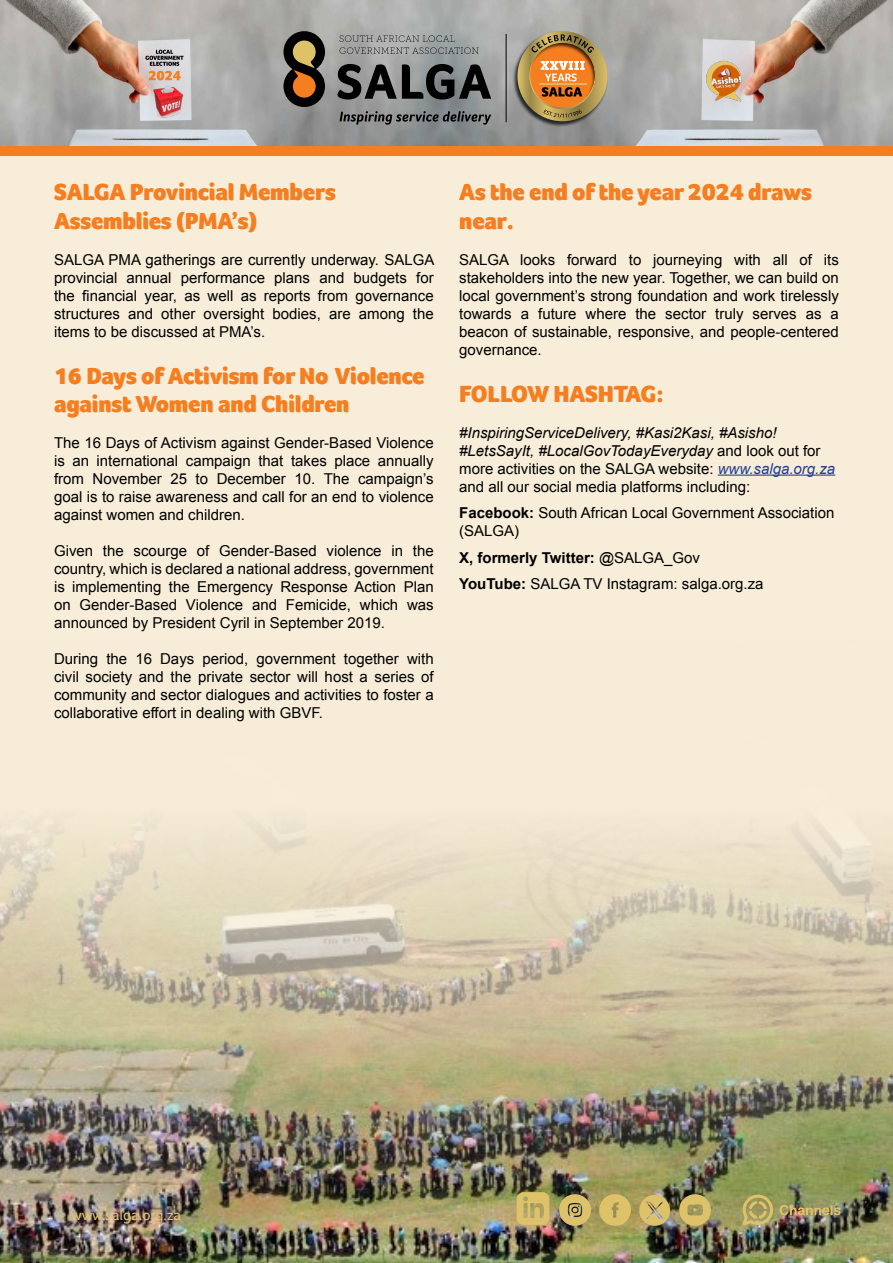
<style>
.page{position:relative;width:893px;height:1263px;background:#f7edd8}
.page>*{position:absolute;margin:0;border:0;box-sizing:border-box;transform-origin:0 0}
.t1{font:900 24px/28.8px "Foco";letter-spacing:-.01em;color:#f57e20}
.t2{font:15.3px "Foco";color:#dec26a}
.t3{font:15px/18px "Arial";color:#000;text-align:justify}
.s1{font-style:italic}
.s2{font-style:italic;color:#25408f}
.s3{font-weight:700}
</style>
<div class="page">
<img style="left:0;top:823px;width:893px;height:440px">
<img style="left:557px;top:1193px;width:75px;height:53px">
<img style="left:676px;top:1193px;width:36px;height:52px">
<svg style="left:638px;top:1195px;width:32px;height:48px;background:#9c8f5b"></svg>
<img style="left:740px;top:1194px;width:101px;height:48px">
<svg style="left:515px;top:1192px;width:34px;height:50px;background:#a9945c"></svg>
<img style="left:448px;top:0;width:445px;height:147px">
<img style="left:0;top:0;width:448px;height:147px">
<img style="left:704px;top:60px;width:40px;height:41px">
<svg style="left:145px;top:50px;width:39px;height:30px"></svg>
<div style="left:0;top:147px;width:893px;height:9px;background:#f57e20"></div>
<img style="left:151px;top:85px;width:35px;height:33px">
<hr style="left:718px;top:475px;width:117px;height:1px;background:#25408f">
<svg style="left:340px;top:111px;width:151px;height:14px;background:#666969"></svg>
<svg style="left:283px;top:31px;width:42px;height:76px;background:#5f4b31"></svg>
<svg style="left:337px;top:64px;width:154px;height:36px;background:#515253"></svg>
<svg style="left:340px;top:35px;width:139px;height:19px;background:#959897"></svg>
<hr style="left:506px;top:34px;width:1px;height:88px;background:#000">
<div style="left:513px;top:31px;width:96px;height:96px;background:#000;opacity:.75"></div>
<svg style="left:517px;top:31px;width:90px;height:90px;background:#b68a52"></svg>
<h1 class="t1" style="left:54px;top:177px;width:283px">SALGA Provincial Members<br>Assemblies (PMA’s)</h1>
<p class="t3" style="left:54px;top:251px;width:382px">SALGA PMA gatherings are currently underway. SALGA provincial annual performance plans and budgets for the financial year, as well as reports from governance structures and other oversight bodies, are among the items to be discussed at PMA’s.</p>
<h1 class="t1" style="left:54px;top:361px;width:372px">16 Days of Activism for No Violence against Women and Children</h1>
<p class="t3" style="left:54px;top:434px;width:381px">The 16 Days of Activism against Gender-Based Violence is an international campaign that takes place annually from November 25 to December 10. The campaign’s goal is to raise awareness and call for an end to violence against women and children.</p>
<p class="t3" style="left:54px;top:542px;width:381px">Given the scourge of Gender-Based violence in the country, which is declared a national address, government is implementing the Emergency Response Action Plan on Gender-Based Violence and Femicide, which was announced by President Cyril in September 2019.</p>
<p class="t3" style="left:54px;top:650px;width:381px">During the 16 Days period, government together with civil society and the private sector will host a series of community and sector dialogues and activities to foster a collaborative effort in dealing with GBVF.</p>
<h1 class="t1" style="left:459px;top:177px;width:354px">As the end of the year 2024 draws near.</h1>
<p class="t3" style="left:459px;top:251px;width:381px">SALGA looks forward to journeying with all of its stakeholders into the new year. Together, we can build on local government’s strong foundation and work tirelessly towards a future where the sector truly serves as a beacon of sustainable, responsive, and people-centered governance.</p>
<h1 class="t1" style="left:459px;top:379px;width:206px">FOLLOW HASHTAG:</h1>
<p class="t3" style="left:459px;top:423px;width:377px;text-align:left"><span class="s1">#InspiringServiceDelivery, #Kasi2Kasi, #Asisho! #LetsSayIt, #LocalGovTodayEveryday</span> and look out for more activities on the SALGA website: <span class="s2">www.salga.org.za </span>and all our social media platforms including:</p>
<p class="t3" style="left:459px;top:504px;width:377px"><span class="s3">Facebook:</span> South African Local Government Association (SALGA)</p>
<p class="t3" style="left:459px;top:544px;width:306px;line-height:26.5px"><span class="s3">X, formerly Twitter:</span> @SALGA_Gov<br><span class="s3">YouTube:</span> SALGA TV Instagram: salga.org.za</p>
<p class="t2" style="left:71px;top:1204px;width:112px">www.salga.org.za</p>
</div>
